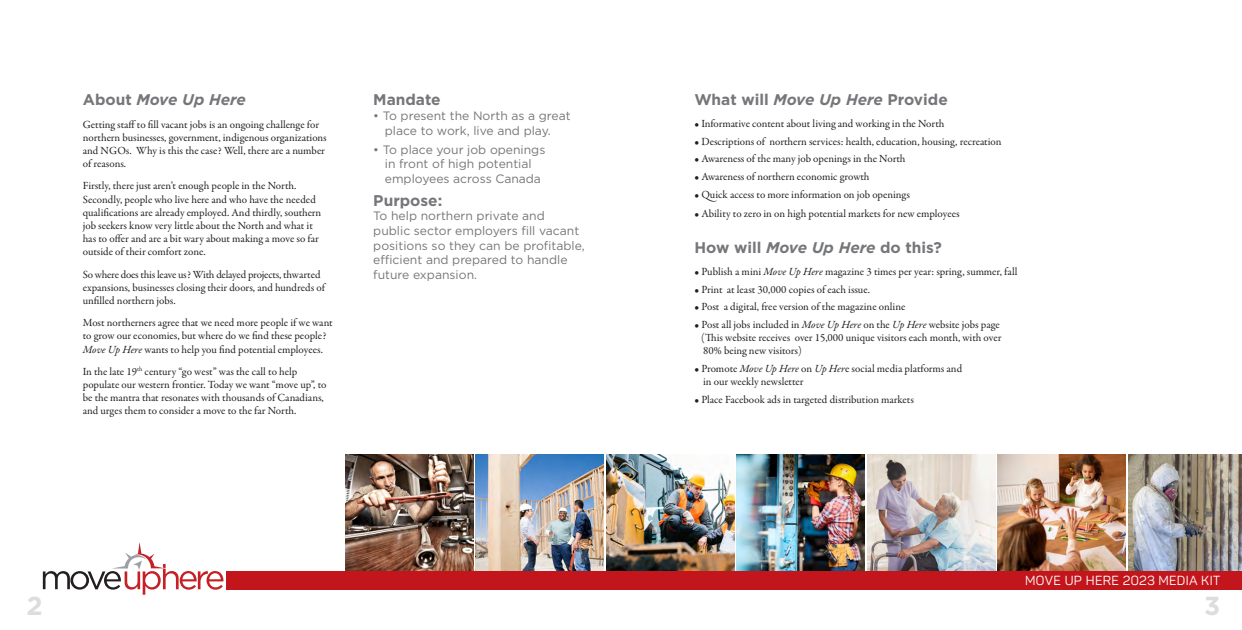
<style>
.page{position:relative;width:1242px;height:630px;background:#fff}
.page>*{position:absolute;margin:0;border:0;box-sizing:border-box;transform-origin:0 0}
.t1{font:700 26px "Gotham";color:#dcdddf}
.t2{font:700 15.5px "Gotham";color:#757679}
.t3{font:italic 700 15.5px "Gotham";color:#757679}
.t4{font:13px "Panton";letter-spacing:.025em;color:#fff}
.t5{font:12.2px/14.6px "Gotham";color:#757679}
.t6{font:11px/13.2px "Garamond Premr Pro";color:#231f20}
.s1{font-style:normal}
.s2{font-style:italic}
</style>
<div class="page">
<div style="left:226px;top:571px;width:1016px;height:19px;background:#c3161c"></div>
<svg style="left:43px;top:542px;width:180px;height:53px"></svg>
<img style="left:737px;top:454px;width:128px;height:117px">
<img style="left:1128px;top:454px;width:114px;height:117px">
<img style="left:867px;top:454px;width:128px;height:117px">
<img style="left:998px;top:454px;width:128px;height:117px">
<img style="left:606px;top:454px;width:128px;height:117px">
<img style="left:476px;top:454px;width:128px;height:117px">
<img style="left:345px;top:454px;width:128px;height:117px">
<h2 class="t3" style="left:83px;top:90px;width:165px"><span class="s1">About</span> Move Up Here</h2>
<p class="t6" style="left:83px;top:118px;width:246px">Getting staff to fill vacant jobs is an ongoing challenge for northern businesses, government, indigenous organizations and NGOs. Why is this the case? Well, there are a number of reasons.</p>
<p class="t6" style="left:83px;top:180px;width:240px">Firstly, there just aren’t enough people in the North.<br>Secondly, people who live here and who have the needed qualifications are already employed. And thirdly, southern job seekers know very little about the North and what it has to offer and are a bit wary about making a move so far outside of their comfort zone.</p>
<p class="t6" style="left:83px;top:268px;width:244px">So where does this leave us? With delayed projects, thwarted expansions, businesses closing their doors, and hundreds of unfilled northern jobs.</p>
<p class="t6" style="left:83px;top:316px;width:252px">Most northerners agree that we need more people if we want to grow our economies, but where do we find these people?<br><span class="s2">Move Up Here</span> wants to help you find potential employees.</p>
<p class="t6" style="left:83px;top:365px;width:245px">In the late 19<sup>th</sup> century “go west” was the call to help populate our western frontier. Today we want “move up”, to be the mantra that resonates with thousands of Canadians, and urges them to consider a move to the far North.</p>
<h2 class="t2" style="left:373px;top:90px;width:69px">Mandate</h2>
<p class="t5" style="left:385px;top:108px;width:187px;text-indent:-12px">• To present the North as a great place to work, live and play.</p>
<p class="t5" style="left:373px;top:142px;width:174px;text-align:center">• To place your job openings in front of high potential employees across Canada</p>
<h2 class="t2" style="left:373px;top:190px;width:71px">Purpose:</h2>
<p class="t5" style="left:373px;top:209px;width:213px">To help northern private and<br>public sector employers fill vacant positions so they can be profitable, efficient and prepared to handle future expansion.</p>
<h2 class="t2" style="left:694px;top:90px;width:255px">What will <span class="s2">Move Up Here</span> Provide</h2>
<p class="t6" style="left:694px;top:117px;width:251px">• Informative content about living and working in the North</p>
<p class="t6" style="left:694px;top:135px;width:309px">• Descriptions of northern services: health, education, housing, recreation</p>
<p class="t6" style="left:694px;top:153px;width:213px">• Awareness of the many job openings in the North</p>
<p class="t6" style="left:694px;top:170px;width:177px">• Awareness of northern economic growth</p>
<p class="t6" style="left:694px;top:188px;width:217px">• Quick access to more information on job openings</p>
<p class="t6" style="left:694px;top:207px;width:267px">• Ability to zero in on high potential markets for new employees</p>
<h2 class="t2" style="left:694px;top:237px;width:249px">How will <span class="s2">Move Up Here</span> do this?</h2>
<p class="t6" style="left:694px;top:265px;width:325px">• Publish a mini <span class="s2">Move Up Here</span> magazine 3 times per year: spring, summer, fall</p>
<p class="t6" style="left:694px;top:283px;width:177px">• Print at least 30,000 copies of each issue.</p>
<p class="t6" style="left:694px;top:301px;width:212px">• Post a digital, free version of the magazine online</p>
<p class="t6" style="left:701px;top:318px;width:302px;text-indent:-7px">• Post all jobs included in <span class="s2">Move Up Here</span> on the <span class="s2">Up Here</span> website jobs page (This website receives over 15,000 unique visitors each month, with over<br>80% being new visitors)</p>
<p class="t6" style="left:703px;top:362px;width:260px;text-indent:-9px">• Promote <span class="s2">Move Up Here</span> on <span class="s2">Up Her</span>e social media platforms and in our weekly newsletter</p>
<p class="t6" style="left:694px;top:393px;width:221px">• Place Facebook ads in targeted distribution markets</p>
<p class="t4" style="left:1025px;top:573px;width:197px">MOVE UP HERE 2023 MEDIA KIT</p>
<h1 class="t1" style="left:27px;top:588px;width:18px">2</h1>
<h1 class="t1" style="left:1204px;top:588px;width:18px">3</h1>
</div>
